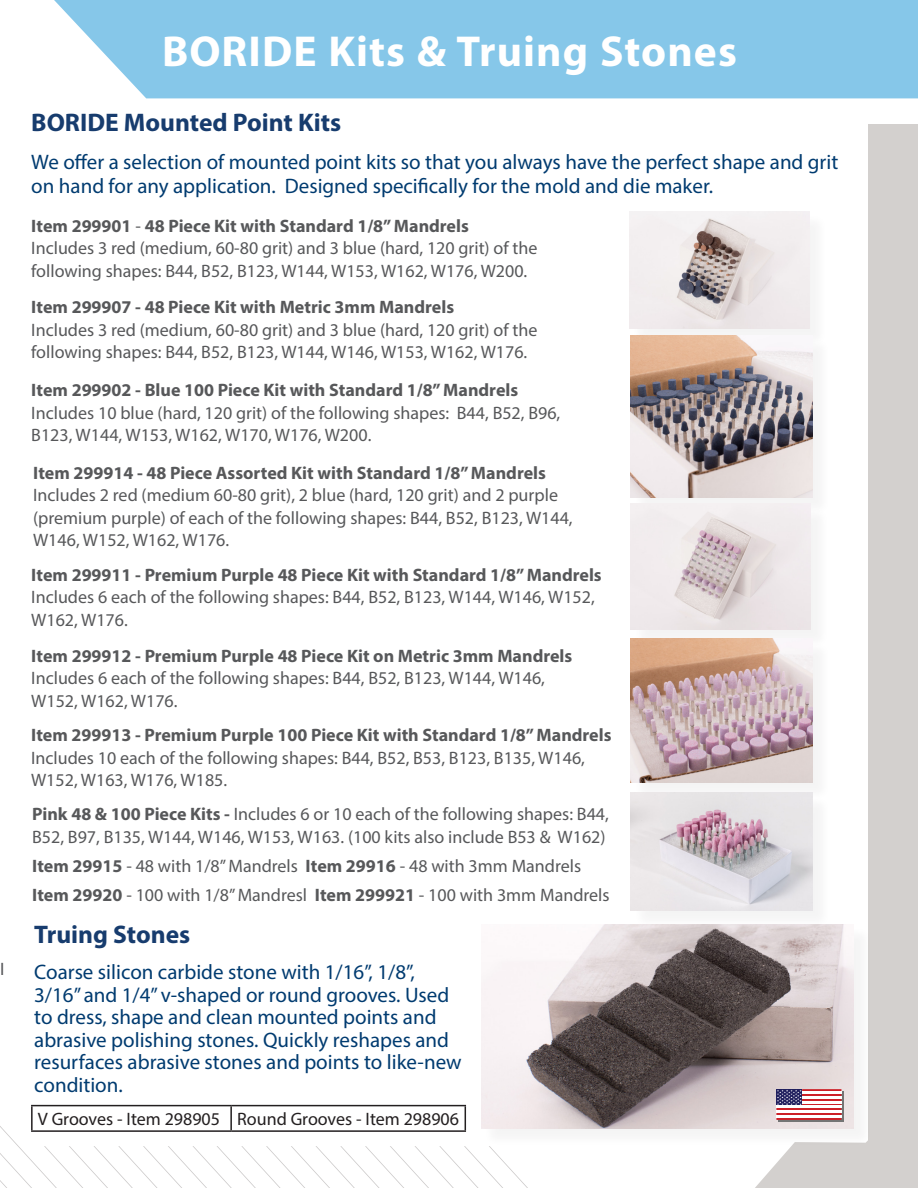
<style>
.page{position:relative;width:918px;height:1188px;background:#fff}
.page>*{position:absolute;margin:0;border:0;box-sizing:border-box;transform-origin:0 0}
.t1{font:700 43.5px "Myriad Pro";letter-spacing:.025em;color:#fff}
.t2{font:700 25.5px "Myriad Pro";color:#173c6e}
.t3{font:21px/22.5px "Myriad Pro";color:#003b70}
.t4{font:18px/22.5px "Myriad Pro";color:#57585a}
.t5{font:18px "Myriad Pro";color:#231f20}
.s1{font-weight:700}
</style>
<div class="page">
<div style="left:54px;top:0;width:864px;height:98px;background:#86c7e9"></div>
<div style="left:869px;top:124px;width:49px;height:1064px;background:#d3d0ce"></div>
<div style="left:632px;top:213px;width:196px;height:135px;background:#f5f5f5"></div>
<img style="left:629px;top:211px;width:180px;height:118px">
<div style="left:633px;top:338px;width:198px;height:178px;background:#231f20;opacity:.05"></div>
<img style="left:631px;top:335px;width:181px;height:162px">
<hr style="left:31px;top:1105px;width:200px;height:1px;background:#231f20">
<hr style="left:231px;top:1105px;width:235px;height:1px;background:#231f20">
<svg style="left:0;top:1106px;width:528px;height:82px"></svg>
<hr style="left:31px;top:1130px;width:200px;height:2px;background:#231f20">
<hr style="left:231px;top:1130px;width:235px;height:2px;background:#231f20">
<div style="left:484px;top:926px;width:388px;height:222px;background:#231f20;opacity:.05"></div>
<img style="left:481px;top:924px;width:373px;height:205px">
<div style="left:633px;top:506px;width:197px;height:143px;background:#f6f6f6"></div>
<img style="left:631px;top:503px;width:180px;height:127px">
<div style="left:633px;top:641px;width:198px;height:160px;background:#231f20;opacity:.05"></div>
<img style="left:631px;top:639px;width:181px;height:143px">
<svg style="left:755px;top:1089px;width:117px;height:99px"></svg>
<div style="left:633px;top:795px;width:198px;height:135px;background:#231f20;opacity:.05"></div>
<img style="left:631px;top:793px;width:181px;height:118px">
<p class="t4" style="left:0;top:957px;width:6px">I</p>
<p class="t1" style="left:162px;top:23px;width:576px">BORIDE Kits &amp; Truing Stones</p>
<p class="t2" style="left:31px;top:106px;width:311px">BORIDE Mounted Point Kits</p>
<p class="t3" style="left:31px;top:150px;width:809px;line-height:24px">We offer a selection of mounted point kits so that you always have the perfect shape and grit on hand for any application. Designed specifically for the mold and die maker.</p>
<p class="t4" style="left:31px;top:214px;width:508px"><span class="s1">Item 299901</span> - <span class="s1">48 Piece Kit with Standard 1/8” Mandrels<br></span>Includes 3 red (medium, 60-80 grit) and 3 blue (hard, 120 grit) of the following shapes: B44, B52, B123, W144, W153, W162, W176, W200.</p>
<p class="t4" style="left:31px;top:295px;width:508px"><span class="s1">Item 299907 - 48 Piece Kit with Metric 3mm Mandrels<br></span>Includes 3 red (medium, 60-80 grit) and 3 blue (hard, 120 grit) of the following shapes: B44, B52, B123, W144, W146, W153, W162, W176.</p>
<p class="t4" style="left:31px;top:379px;width:531px"><span class="s1">Item 299902 - Blue 100 Piece Kit with Standard 1/8” Mandrels<br></span>Includes 10 blue (hard, 120 grit) of the following shapes: B44, B52, B96,<br>B123, W144, W153, W162, W170, W176, W200.</p>
<p class="t4" style="left:33px;top:461px;width:541px"><span class="s1">Item 299914 - 48 Piece Assorted Kit with Standard 1/8” Mandrels </span>Includes 2 red (medium 60-80 grit), 2 blue (hard, 120 grit) and 2 purple (premium purple) of each of the following shapes: B44, B52, B123, W144, W146, W152, W162, W176.</p>
<p class="t4" style="left:31px;top:563px;width:572px"><span class="s1">Item 299911 - Premium Purple 48 Piece Kit with Standard 1/8” Mandrels<br></span>Includes 6 each of the following shapes: B44, B52, B123, W144, W146, W152,<br>W162, W176.</p>
<p class="t4" style="left:31px;top:644px;width:543px"><span class="s1">Item 299912 - Premium Purple 48 Piece Kit on Metric 3mm Mandrels<br></span>Includes 6 each of the following shapes: B44, B52, B123, W144, W146,<br>W152, W162, W176.</p>
<p class="t4" style="left:31px;top:724px;width:582px"><span class="s1">Item 299913 - Premium Purple 100 Piece Kit with Standard 1/8” Mandrels<br></span>Includes 10 each of the following shapes: B44, B52, B53, B123, B135, W146,<br>W152, W163, W176, W185.</p>
<p class="t4" style="left:32px;top:803px;width:578px"><span class="s1">Pink 48 &amp; 100 Piece Kits -</span> Includes 6 or 10 each of the following shapes: B44,<br>B52, B97, B135, W144, W146, W153, W163. (100 kits also include B53 &amp; W162)</p>
<p class="t4" style="left:32px;top:854px;width:550px"><span class="s1">Item 29915</span> - 48 with 1/8” Mandrels <span class="s1">Item 29916</span> - 48 with 3mm Mandrels</p>
<p class="t4" style="left:32px;top:884px;width:579px"><span class="s1">Item 29920</span> - 100 with 1/8” Mandresl <span class="s1">Item 299921</span> - 100 with 3mm Mandrels</p>
<p class="t2" style="left:34px;top:918px;width:158px">Truing Stones</p>
<p class="t3" style="left:34px;top:961px;width:429px">Coarse silicon carbide stone with 1/16”, 1/8”, 3/16” and 1/4” v-shaped or round grooves. Used to dress, shape and clean mounted points and abrasive polishing stones. Quickly reshapes and resurfaces abrasive stones and points to like-new condition.</p>
<p class="t5" style="left:38px;top:1108px;width:184px">V Grooves - Item 298905</p>
<p class="t5" style="left:237px;top:1108px;width:223px">Round Grooves - Item 298906</p>
</div>
